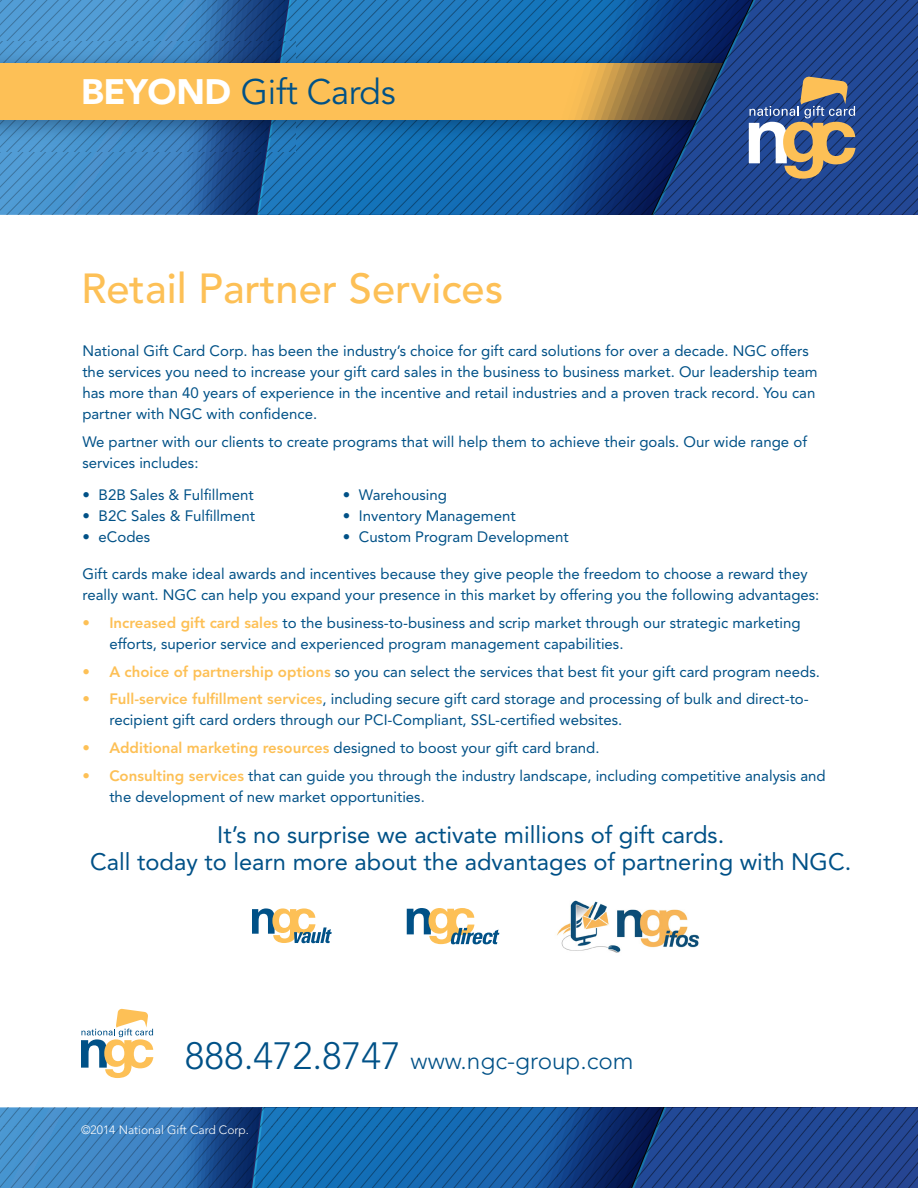
<style>
.page{position:relative;width:918px;height:1188px;background:#fff}
.page>*{position:absolute;margin:0;border:0;box-sizing:border-box;transform-origin:0 0}
.SS_Headline{font:500 41.7px "Avenir";color:#fdc056}
.t1{font:35.1px "Avenir";letter-spacing:-.01em;color:#005187}
.t2{font:300 24.3px "Avenir";color:#005187}
.SS_Body_Copy{font:23.7px/27px "Avenir";color:#005187;text-align:center}
.t3{font:15px/21px "Avenir";color:#005187}
.t4{font:300 12px "Avenir";color:#fff}
.s1{font-weight:900;color:#fff}
.s2{font-weight:800;color:#fdc056}
.s3{font-size:37.8px}
</style>
<div class="page">
<svg style="left:0;top:1107px;width:137px;height:81px;background:#438ac5"></svg>
<svg style="left:140px;top:1107px;width:165px;height:81px;background:#2162a2"></svg>
<svg style="left:310px;top:1107px;width:608px;height:81px;background:#184e95"></svg>
<svg style="left:0;top:0;width:134px;height:215px;background:#4a93cb"></svg>
<svg style="left:136px;top:0;width:160px;height:215px;background:#2b68a5"></svg>
<img style="left:0;top:41px;width:296px;height:110px">
<div style="left:0;top:63px;width:751px;height:56px;background:#fdc056"></div>
<svg style="left:301px;top:0;width:617px;height:215px"></svg>
<svg style="left:81px;top:1009px;width:72px;height:69px"></svg>
<svg style="left:653px;top:0;width:203px;height:215px;background:#344d7f"></svg>
<svg style="left:252px;top:908px;width:80px;height:35px"></svg>
<svg style="left:407px;top:908px;width:92px;height:36px"></svg>
<img style="left:557px;top:900px;width:143px;height:53px">
<p class="t1" style="left:81px;top:72px;width:316px"><span class="s1">BEYOND</span> Gift Cards</p>
<p class="SS_Headline" style="left:81px;top:265px;width:424px">Retail Partner Services</p>
<p class="t3" style="left:82px;top:341px;width:737px">National Gift Card Corp. has been the industry’s choice for gift card solutions for over a decade. NGC offers the services you need to increase your gift card sales in the business to business market. Our leadership team has more than 40 years of experience in the incentive and retail industries and a proven track record. You can partner with NGC with confidence.</p>
<p class="t3" style="left:82px;top:431px;width:726px">We partner with our clients to create programs that will help them to achieve their goals. Our wide range of services includes:</p>
<p class="t3" style="left:82px;top:484px;width:173px">• B2B Sales &amp; Fulfillment</p>
<p class="t3" style="left:82px;top:505px;width:174px">• B2C Sales &amp; Fulfillment</p>
<p class="t3" style="left:82px;top:526px;width:69px">• eCodes</p>
<p class="t3" style="left:343px;top:484px;width:106px">• Warehousing</p>
<p class="t3" style="left:343px;top:505px;width:174px">• Inventory Management</p>
<p class="t3" style="left:343px;top:526px;width:228px">• Custom Program Development</p>
<p class="t3" style="left:82px;top:563px;width:739px">Gift cards make ideal awards and incentives because they give people the freedom to choose a reward they really want. NGC can help you expand your presence in this market by offering you the following advantages:</p>
<p class="t3" style="left:109px;top:612px;width:693px;text-indent:-27px"><span class="s2">• Increased gift card sales</span> to the business-to-business and scrip market through our strategic marketing efforts, superior service and experienced program management capabilities.</p>
<p class="t3" style="left:82px;top:661px;width:739px"><span class="s2">• A choice of partnership options</span> so you can select the services that best fit your gift card program needs.</p>
<p class="t3" style="left:109px;top:689px;width:701px;text-indent:-27px"><span class="s2">• Full-service fulfillment services</span>, including secure gift card storage and processing of bulk and direct-to&shy;recipient gift card orders through our PCI-Compliant, SSL-certified websites.</p>
<p class="t3" style="left:82px;top:737px;width:519px"><span class="s2">• Additional marketing resources</span> designed to boost your gift card brand.</p>
<p class="t3" style="left:109px;top:765px;width:718px;text-indent:-27px"><span class="s2">• Consulting services</span> that can guide you through the industry landscape, including competitive analysis and the development of new market opportunities.</p>
<p class="SS_Body_Copy" style="left:90px;top:821px;width:763px">It’s no surprise we activate millions of gift cards.<br>Call today to learn more about the advantages of partnering with NGC.</p>
<p class="t2" style="left:185px;top:1047px;width:450px"><span class="s3">888.472.8747</span> www.ngc-group.com</p>
<p class="t4" style="left:81px;top:1122px;width:169px">©2014 National Gift Card Corp.</p>
</div>
